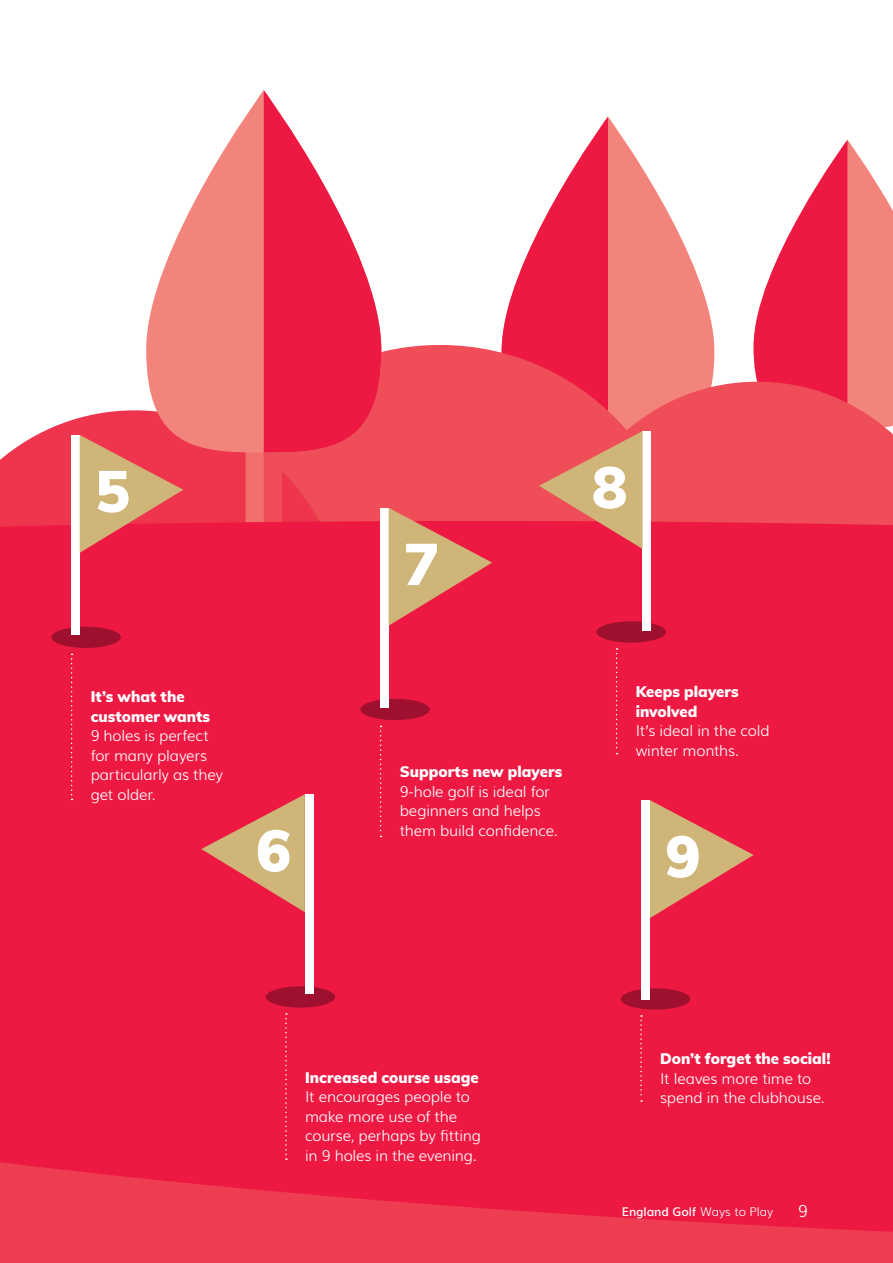
<style>
.page{position:relative;width:893px;height:1263px;background:#fff}
.page>*{position:absolute;margin:0;border:0;box-sizing:border-box;transform-origin:0 0}
.Body_Copy{font:900 58.05px "Muli";color:#fff}
.t1{font:300 16.5px "Muli";color:#fff}
.t2{font:300 15px/19.5px "Muli";letter-spacing:-.015em;color:#fff}
.t3{font:900 15px/19.5px "Muli";color:#fff}
.t4{font:600 12px "Muli";color:#fff}
.s1{font-weight:300}
</style>
<div class="page">
<svg style="left:754px;top:140px;width:139px;height:205px"></svg>
<svg style="left:643px;top:169px;width:71px;height:176px;fill:#f3847c"></svg>
<div style="left:0;top:966px;width:893px;height:297px;background:#ee3d50"></div>
<svg style="left:381px;top:345px;width:512px;height:176px;fill:#ef4d57"></svg>
<svg style="left:0;top:410px;width:246px;height:111px;fill:#ee354d"></svg>
<svg style="left:146px;top:116px;width:100px;height:337px;fill:#f3847c"></svg>
<svg style="left:246px;top:90px;width:135px;height:431px"></svg>
<div style="left:0;top:521px;width:893px;height:711px;background:#ed1943"></div>
<div style="left:51px;top:627px;width:70px;height:21px;background:#9f102e;border-radius:50%"></div>
<svg style="left:71px;top:653px;width:2px;height:147px"></svg>
<div style="left:266px;top:986px;width:69px;height:22px;background:#9f102e;border-radius:50%"></div>
<svg style="left:285px;top:1013px;width:2px;height:147px"></svg>
<div style="left:360px;top:699px;width:70px;height:21px;background:#9f102e;border-radius:50%"></div>
<svg style="left:380px;top:726px;width:2px;height:111px"></svg>
<svg style="left:596px;top:621px;width:70px;height:22px"></svg>
<svg style="left:616px;top:648px;width:2px;height:106px"></svg>
<div style="left:621px;top:988px;width:69px;height:21px;background:#9f102e;border-radius:50%"></div>
<svg style="left:640px;top:1015px;width:2px;height:87px"></svg>
<div style="left:71px;top:435px;width:9px;height:200px;background:#fff"></div>
<svg style="left:80px;top:435px;width:103px;height:118px"></svg>
<div style="left:305px;top:794px;width:8px;height:200px;background:#fff"></div>
<svg style="left:201px;top:794px;width:104px;height:118px"></svg>
<div style="left:380px;top:508px;width:9px;height:200px;background:#fff"></div>
<svg style="left:389px;top:508px;width:103px;height:118px"></svg>
<div style="left:643px;top:431px;width:8px;height:200px;background:#fff"></div>
<svg style="left:502px;top:117px;width:141px;height:432px"></svg>
<div style="left:641px;top:800px;width:9px;height:200px;background:#fff"></div>
<svg style="left:650px;top:800px;width:104px;height:118px"></svg>
<p class="Body_Copy" style="left:95px;top:449px;width:36px">5</p>
<p class="t3" style="left:91px;top:686px;width:121px">It’s what the customer wants</p>
<p class="t2" style="left:91px;top:725px;width:134px">9 holes is perfect for many players particularly as they get older.</p>
<p class="Body_Copy" style="left:256px;top:808px;width:36px">6</p>
<p class="Body_Copy" style="left:404px;top:521px;width:36px">7</p>
<p class="Body_Copy" style="left:592px;top:445px;width:36px">8</p>
<p class="t3" style="left:400px;top:761px;width:164px">Supports new players</p>
<p class="t2" style="left:400px;top:780px;width:160px">9-hole golf is ideal for beginners and helps them build confidence.</p>
<p class="t3" style="left:636px;top:681px;width:105px">Keeps players involved</p>
<p class="t2" style="left:636px;top:720px;width:136px">It’s ideal in the cold winter months.</p>
<p class="Body_Copy" style="left:665px;top:814px;width:36px">9</p>
<p class="t3" style="left:305px;top:1067px;width:175px">Increased course usage</p>
<p class="t2" style="left:305px;top:1086px;width:178px">It encourages people to make more use of the course, perhaps by fitting in 9 holes in the evening.</p>
<p class="t3" style="left:660px;top:1048px;width:172px">Don’t forget the social!</p>
<p class="t2" style="left:660px;top:1067px;width:166px">It leaves more time to spend in the clubhouse.</p>
<p class="t4" style="left:622px;top:1202px;width:153px">England Golf <span class="s1">Ways to Play</span></p>
<p class="t1" style="left:798px;top:1197px;width:11px">9</p>
<p class="t1" style="left:798px;top:1202px;width:11px">9</p>
</div>
